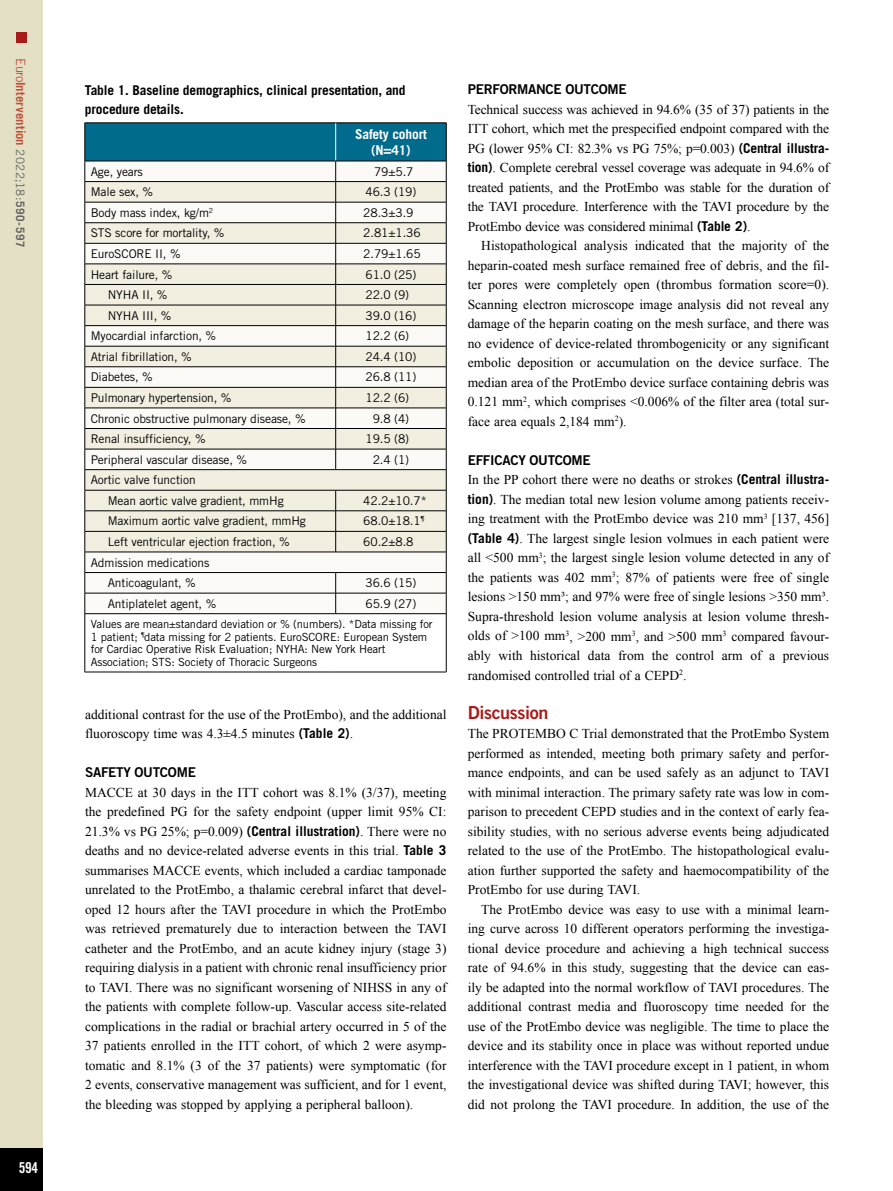
<style>
.page{position:relative;width:893px;height:1191px;background:#fff}
.page>*{position:absolute;margin:0;border:0;box-sizing:border-box;transform-origin:0 0}
.t1{font:18px "Trade Gothic LT Std Bd 2";letter-spacing:-.02em;color:#a91b18}
.t2{font:15px "Trade Gothic LT Std Bd Cn 20";color:#fff}
.t3{font:13.5px/19.5px "Times New Roman";color:#000;text-align:justify}
.t4{font:700 13.5px/19.5px "Trade Gothic LT Std";letter-spacing:-.01em;color:#000}
.t5{font:13.5px "Trade Gothic LT Std Bd 2";letter-spacing:-.02em;color:#000}
.t6{font:700 13.5px/16.5px "Trade Gothic LT Std";letter-spacing:-.01em;color:#fff;text-align:center}
.t7{font:700 12.75px "Trade Gothic LT Std";letter-spacing:.005em;color:#bc533d}
.t8{font:12px/20.5px "Trade Gothic LT Std";letter-spacing:-.01em;color:#000}
.t9{font:11.25px/12.8px "Trade Gothic LT Std";letter-spacing:-.01em;color:#000}
.s1{font-weight:400}
.s2{font-weight:400;font-size:11.7px;color:#646363}
.s3{font-size:11.7px;color:#646363}
.s4{font-family:"Trade Gothic LT Std";font-weight:700}
</style>
<div class="page">
<div style="left:0;top:0;width:43px;height:1191px;background:#e4e0c5"></div>
<div style="left:0;top:1148px;width:43px;height:43px;background:#000"></div>
<div style="left:16px;top:32px;width:10px;height:10px;background:#a91b18"></div>
<svg style="left:85px;top:124px;width:362px;height:549px"></svg>
<hr style="left:85px;top:613px;width:251px;height:1px;background:#000">
<hr style="left:85px;top:614px;width:1px;height:58px;background:#000">
<hr style="left:336px;top:613px;width:110px;height:1px;background:#000">
<hr style="left:446px;top:614px;width:1px;height:58px;background:#000">
<hr style="left:85px;top:671px;width:251px;height:1px;background:#000">
<hr style="left:336px;top:671px;width:110px;height:1px;background:#000">
<hr style="left:85px;top:123px;width:251px;height:1px;background:#000">
<hr style="left:85px;top:123px;width:1px;height:38px;background:#000">
<hr style="left:336px;top:123px;width:110px;height:1px;background:#000">
<hr style="left:446px;top:123px;width:1px;height:38px;background:#000">
<hr style="left:85px;top:161px;width:251px;height:1px;background:#000">
<hr style="left:336px;top:161px;width:110px;height:1px;background:#000">
<p class="t7" style="left:29px;top:58px;width:190px;rotate:90deg"><span class="s1">Euro</span>Intervention <span class="s2">2022;18:</span><span class="s3">590-597</span></p>
<p class="t2" style="left:19px;top:1158px;width:21px">594</p>
<p class="t4" style="left:85px;top:80px;width:322px">Table 1. Baseline demographics, clinical presentation, and procedure details.</p>
<p class="t6" style="left:355px;top:125px;width:73px">Safety cohort (N=41)</p>
<p class="t8" style="left:91px;top:161px;width:54px">Age, years</p>
<p class="t8" style="left:374px;top:161px;width:41px">79±5.7</p>
<p class="t8" style="left:91px;top:181px;width:64px">Male sex, %</p>
<p class="t8" style="left:365px;top:181px;width:53px">46.3 (19)</p>
<p class="t8" style="left:91px;top:202px;width:124px">Body mass index, kg/m<sup>2</sup></p>
<p class="t8" style="left:363px;top:202px;width:52px">28.3±3.9</p>
<p class="t8" style="left:91px;top:223px;width:135px">STS score for mortality, %</p>
<p class="t8" style="left:363px;top:223px;width:59px">2.81±1.36</p>
<p class="t8" style="left:91px;top:243px;width:91px">EuroSCORE II, %</p>
<p class="t8" style="left:363px;top:243px;width:59px">2.79±1.65</p>
<p class="t8" style="left:91px;top:264px;width:83px">Heart failure, %</p>
<p class="t8" style="left:365px;top:264px;width:53px">61.0 (25)</p>
<p class="t8" style="left:108px;top:284px;width:61px">NYHA II, %</p>
<p class="t8" style="left:365px;top:284px;width:45px">22.0 (9)</p>
<p class="t8" style="left:108px;top:305px;width:65px">NYHA III, %</p>
<p class="t8" style="left:365px;top:305px;width:53px">39.0 (16)</p>
<p class="t8" style="left:91px;top:325px;width:127px">Myocardial infarction, %</p>
<p class="t8" style="left:365px;top:325px;width:45px">12.2 (6)</p>
<p class="t8" style="left:91px;top:346px;width:103px">Atrial fibrillation, %</p>
<p class="t8" style="left:365px;top:346px;width:53px">24.4 (10)</p>
<p class="t8" style="left:91px;top:367px;width:64px">Diabetes, %</p>
<p class="t8" style="left:365px;top:367px;width:53px">26.8 (11)</p>
<p class="t8" style="left:91px;top:387px;width:142px">Pulmonary hypertension, %</p>
<p class="t8" style="left:365px;top:387px;width:45px">12.2 (6)</p>
<p class="t8" style="left:91px;top:408px;width:216px">Chronic obstructive pulmonary disease, %</p>
<p class="t8" style="left:373px;top:408px;width:38px">9.8 (4)</p>
<p class="t8" style="left:91px;top:428px;width:116px">Renal insufficiency, %</p>
<p class="t8" style="left:365px;top:428px;width:45px">19.5 (8)</p>
<p class="t8" style="left:91px;top:449px;width:158px">Peripheral vascular disease, %</p>
<p class="t8" style="left:373px;top:449px;width:38px">2.4 (1)</p>
<p class="t8" style="left:108px;top:469px;width:177px;text-indent:-17px">Aortic valve function<br>Mean aortic valve gradient, mmHg</p>
<p class="t8" style="left:363px;top:490px;width:65px">42.2±10.7*</p>
<p class="t8" style="left:108px;top:511px;width:200px">Maximum aortic valve gradient, mmHg</p>
<p class="t8" style="left:363px;top:511px;width:62px">68.0±18.1<sup>¶</sup></p>
<p class="t8" style="left:108px;top:531px;width:183px">Left ventricular ejection fraction, %</p>
<p class="t8" style="left:363px;top:531px;width:52px">60.2±8.8</p>
<p class="t8" style="left:91px;top:552px;width:120px;text-align:center">Admission medications<br>Anticoagulant, %</p>
<p class="t8" style="left:365px;top:572px;width:53px">36.6 (15)</p>
<p class="t8" style="left:108px;top:593px;width:110px">Antiplatelet agent, %</p>
<p class="t8" style="left:365px;top:593px;width:53px">65.9 (27)</p>
<p class="t9" style="left:91px;top:617px;width:343px">Values are mean±standard deviation or % (numbers). *Data missing for 1 patient; <sup>¶</sup>data missing for 2 patients. EuroSCORE: European System for Cardiac Operative Risk Evaluation; NYHA: New York Heart Association; STS: Society of Thoracic Surgeons</p>
<p class="t3" style="left:85px;top:704px;width:363px">additional contrast for the use of the ProtEmbo), and the additional fluoroscopy time was 4.3±4.5 minutes <span class="s4">(Table 2)</span>.</p>
<p class="t5" style="left:85px;top:764px;width:112px">SAFETY OUTCOME</p>
<p class="t3" style="left:85px;top:782px;width:363px">MACCE at 30 days in the ITT cohort was 8.1% (3/37), meeting the predefined PG for the safety endpoint (upper limit 95% CI:<br>21.3% vs PG 25%; p=0.009) <span class="s4">(Central illustration)</span>. There were no deaths and no device-related adverse events in this trial. <span class="s4">Table 3 </span>summarises MACCE events, which included a cardiac tamponade unrelated to the ProtEmbo, a thalamic cerebral infarct that devel&shy;oped 12 hours after the TAVI procedure in which the ProtEmbo was retrieved prematurely due to interaction between the TAVI catheter and the ProtEmbo, and an acute kidney injury (stage 3) requiring dialysis in a patient with chronic renal insufficiency prior to TAVI. There was no significant worsening of NIHSS in any of the patients with complete follow-up. Vascular access site-related complications in the radial or brachial artery occurred in 5 of the 37 patients enrolled in the ITT cohort, of which 2 were asymp&shy;tomatic and 8.1% (3 of the 37 patients) were symptomatic (for 2 events, conservative management was sufficient, and for 1 event, the bleeding was stopped by applying a peripheral balloon).</p>
<p class="t5" style="left:468px;top:81px;width:161px">PERFORMANCE OUTCOME</p>
<p class="t3" style="left:468px;top:99px;width:363px">Technical success was achieved in 94.6% (35 of 37) patients in the ITT cohort, which met the prespecified endpoint compared with the PG (lower 95% CI: 82.3% vs PG 75%; p=0.003) <span class="s4">(Central illustra&shy;tion)</span>. Complete cerebral vessel coverage was adequate in 94.6% of treated patients, and the ProtEmbo was stable for the duration of the TAVI procedure. Interference with the TAVI procedure by the ProtEmbo device was considered minimal <span class="s4">(Table 2)</span>.</p>
<p class="t3" style="left:468px;top:236px;width:363px;text-indent:14px">Histopathological analysis indicated that the majority of the heparin-coated mesh surface remained free of debris, and the fil&shy;ter pores were completely open (thrombus formation score=0).<br>Scanning electron microscope image analysis did not reveal any damage of the heparin coating on the mesh surface, and there was no evidence of device-related thrombogenicity or any significant embolic deposition or accumulation on the device surface. The median area of the ProtEmbo device surface containing debris was 0.121 mm<sup>2</sup>, which comprises &lt;0.006% of the filter area (total sur&shy;face area equals 2,184 mm<sup>2</sup>).</p>
<p class="t5" style="left:468px;top:452px;width:125px">EFFICACY OUTCOME</p>
<p class="t3" style="left:468px;top:470px;width:363px">In the PP cohort there were no deaths or strokes <span class="s4">(Central illustra&shy;tion)</span>. The median total new lesion volume among patients receiv&shy;ing treatment with the ProtEmbo device was 210 mm<sup>3</sup> [137, 456] <span class="s4">(Table 4)</span>. The largest single lesion volmues in each patient were all &lt;500 mm<sup>3</sup>; the largest single lesion volume detected in any of the patients was 402 mm<sup>3</sup>; 87% of patients were free of single lesions &gt;150 mm³; and 97% were free of single lesions &gt;350 mm³.<br>Supra-threshold lesion volume analysis at lesion volume thresh&shy;olds of &gt;100 mm<sup>3</sup>, &gt;200 mm<sup>3</sup>, and &gt;500 mm<sup>3</sup> compared favour&shy;ably with historical data from the control arm of a previous randomised controlled trial of a CEPD<sup>2</sup>.</p>
<h1 class="t1" style="left:468px;top:701px;width:82px">Discussion</h1>
<p class="t3" style="left:468px;top:723px;width:363px">The PROTEMBO C Trial demonstrated that the ProtEmbo System performed as intended, meeting both primary safety and perfor&shy;mance endpoints, and can be used safely as an adjunct to TAVI with minimal interaction. The primary safety rate was low in com&shy;parison to precedent CEPD studies and in the context of early fea&shy;sibility studies, with no serious adverse events being adjudicated related to the use of the ProtEmbo. The histopathological evalu&shy;ation further supported the safety and haemocompatibility of the ProtEmbo for use during TAVI.</p>
<p class="t3" style="left:468px;top:899px;width:363px;text-indent:14px">The ProtEmbo device was easy to use with a minimal learn&shy;ing curve across 10 different operators performing the investiga&shy;tional device procedure and achieving a high technical success rate of 94.6% in this study, suggesting that the device can eas&shy;ily be adapted into the normal workflow of TAVI procedures. The additional contrast media and fluoroscopy time needed for the use of the ProtEmbo device was negligible. The time to place the device and its stability once in place was without reported undue interference with the TAVI procedure except in 1 patient, in whom the investigational device was shifted during TAVI; however, this did not prolong the TAVI procedure. In addition, the use of the</p>
</div>
